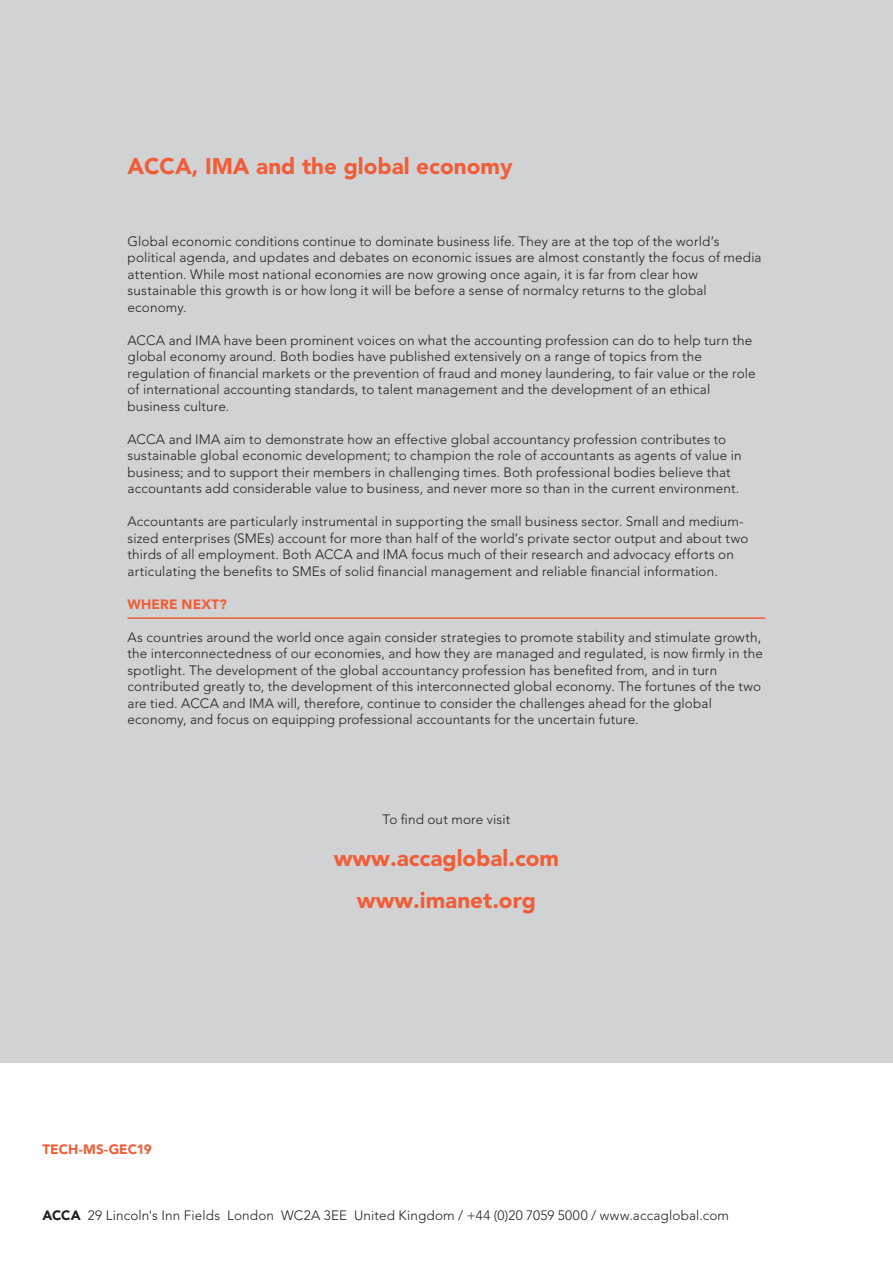
<style>
.page{position:relative;width:893px;height:1263px;background:#fff}
.page>*{position:absolute;margin:0;border:0;box-sizing:border-box;transform-origin:0 0}
.Heading_L1__Chapter{font:900 22.5px "Avenir LT Std";color:#f15d36}
.body_text{font:300 13.5px/16.5px "Avenir LT Std";letter-spacing:.01em;color:#231f20}
.Heading_L2_NO_RULE{font:900 13.5px "Avenir LT Std";color:#f15d36}
.Heading_L2{font:900 13.5px "Avenir LT Std";letter-spacing:.01em;color:#f15d36}
.s1{font-weight:900}
</style>
<div class="page">
<div style="left:0;top:0;width:893px;height:1063px;background:#d1d2d4"></div>
<hr style="left:128px;top:617px;width:637px;height:2px;background:#f15d36">
<p class="Heading_L1__Chapter" style="left:128px;top:153px;width:386px">ACCA, IMA and the global economy</p>
<p class="body_text" style="left:128px;top:233px;width:636px">Global economic conditions continue to dominate business life. They are at the top of the world’s political agenda, and updates and debates on economic issues are almost constantly the focus of media attention. While most national economies are now growing once again, it is far from clear how sustainable this growth is or how long it will be before a sense of normalcy returns to the global economy.</p>
<p class="body_text" style="left:128px;top:332px;width:630px">ACCA and IMA have been prominent voices on what the accounting profession can do to help turn the global economy around. Both bodies have published extensively on a range of topics from the regulation of financial markets or the prevention of fraud and money laundering, to fair value or the role of international accounting standards, to talent management and the development of an ethical business culture.</p>
<p class="body_text" style="left:128px;top:431px;width:616px">ACCA and IMA aim to demonstrate how an effective global accountancy profession contributes to sustainable global economic development; to champion the role of accountants as agents of value in business; and to support their members in challenging times. Both professional bodies believe that accountants add considerable value to business, and never more so than in the current environment.</p>
<p class="body_text" style="left:128px;top:513px;width:622px">Accountants are particularly instrumental in supporting the small business sector. Small and medium&shy;sized enterprises (SMEs) account for more than half of the world’s private sector output and about two thirds of all employment. Both ACCA and IMA focus much of their research and advocacy efforts on articulating the benefits to SMEs of solid financial management and reliable financial information.</p>
<p class="Heading_L2" style="left:128px;top:596px;width:101px">WHERE NEXT?</p>
<p class="body_text" style="left:128px;top:629px;width:637px">As countries around the world once again consider strategies to promote stability and stimulate growth, the interconnectedness of our economies, and how they are managed and regulated, is now firmly in the spotlight. The development of the global accountancy profession has benefited from, and in turn contributed greatly to, the development of this interconnected global economy. The fortunes of the two are tied. ACCA and IMA will, therefore, continue to consider the challenges ahead for the global economy, and focus on equipping professional accountants for the uncertain future.</p>
<p class="Heading_L2_NO_RULE" style="left:43px;top:1141px;width:111px">TECH-MS-GEC19</p>
<p class="body_text" style="left:383px;top:811px;width:129px">To find out more visit</p>
<p class="Heading_L1__Chapter" style="left:334px;top:844px;width:227px">www.accaglobal.com</p>
<p class="Heading_L1__Chapter" style="left:357px;top:886px;width:181px">www.imanet.org</p>
<p class="body_text" style="left:43px;top:1207px;width:688px"><span class="s1">ACCA</span> 29 Lincoln's Inn Fields London WC2A 3EE United Kingdom / +44 (0)20 7059 5000 / www.accaglobal.com</p>
</div>
